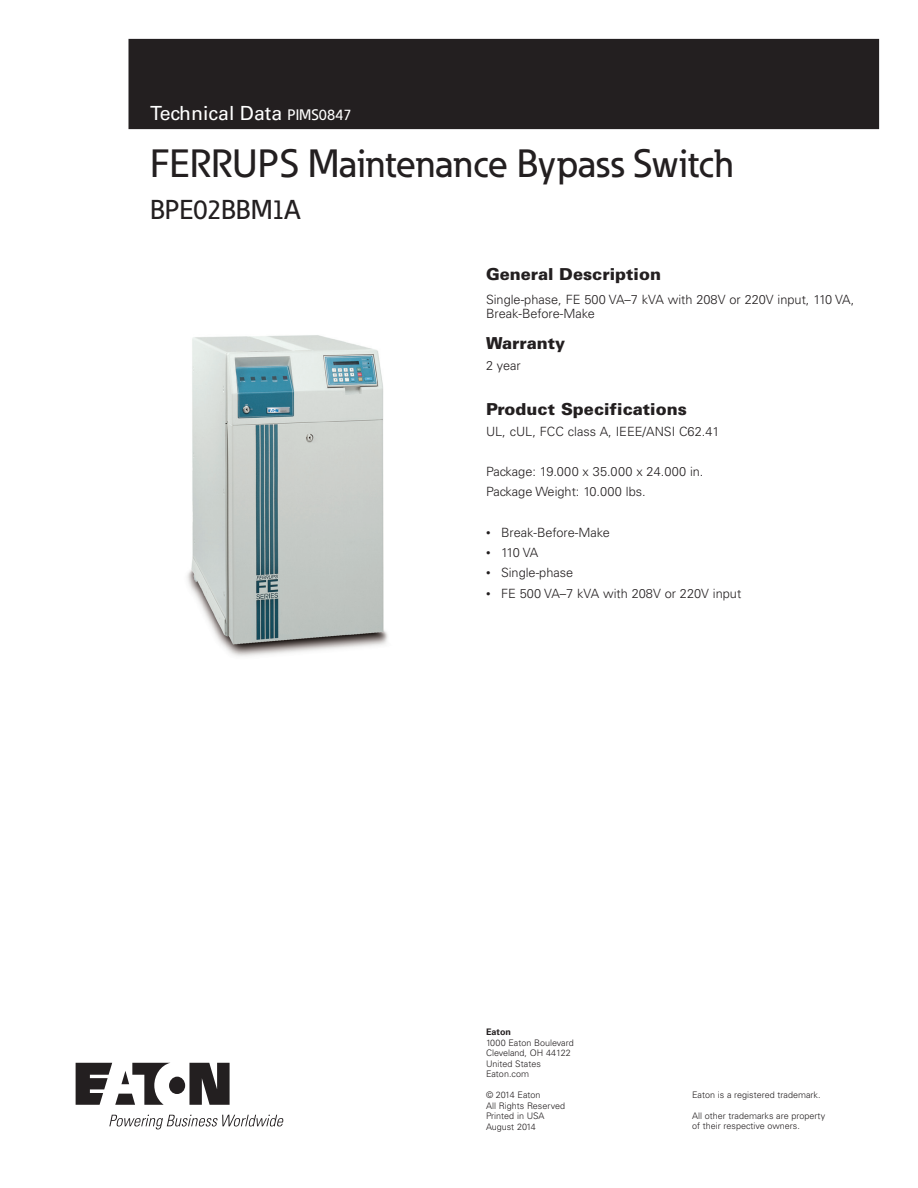
<style>
.page{position:relative;width:918px;height:1188px;background:#fff}
.page>*{position:absolute;margin:0;border:0;box-sizing:border-box;transform-origin:0 0}
._00_Product{font:500 39px "Eaton";color:#231f20}
._00_Product-2{font:500 27px "Eaton";letter-spacing:-.01em;color:#231f20}
._00_Application{font:19.5px "Univers LT Std";color:#fff}
._02_Body{font:900 16.5px "Univers LT Std";color:#231f20}
._01_Head1{font:900 16.5px "Univers LT Std";color:#231f20}
._02_Body_Last{font:300 12.75px/14.2px "Univers LT Std";color:#231f20}
._02_Body-2{font:300 12.75px "Univers LT Std";color:#231f20}
._12_Backpage_Body{font:300 9px/10.5px "Univers LT Std";color:#231f20}
._12_Backpage_Body-2{font:700 9px "Univers LT Std";color:#231f20}
.s1{font-family:"Eaton";font-weight:500;font-size:15px}
.s2{font-size:9px}
</style>
<div class="page">
<div style="left:129px;top:39px;width:750px;height:90px;background:#231f20"></div>
<svg style="left:76px;top:1063px;width:154px;height:42px"></svg>
<svg style="left:109px;top:1115px;width:175px;height:14px"></svg>
<img style="left:187px;top:335px;width:201px;height:322px">
<p class="_00_Application" style="left:150px;top:102px;width:203px">Technical Data <span class="s1">PIMS0847</span></p>
<p class="_00_Product" style="left:150px;top:139px;width:585px">FERRUPS Maintenance Bypass Switch</p>
<p class="_00_Product-2" style="left:150px;top:193px;width:152px">BPE02BBM1A</p>
<p class="_01_Head1" style="left:486px;top:264px;width:177px">General Description</p>
<p class="_02_Body_Last" style="left:486px;top:292px;width:370px">Single-phase, FE 500 VA–7 kVA with 208V or 220V input, 110 VA,<br>Break-Before-Make</p>
<p class="_02_Body" style="left:486px;top:333px;width:81px">Warranty</p>
<p class="_02_Body-2" style="left:486px;top:357px;width:36px">2 year</p>
<p class="_02_Body" style="left:486px;top:399px;width:202px">Product Specifications</p>
<p class="_02_Body-2" style="left:486px;top:423px;width:235px">UL, cUL, FCC class A, IEEE/ANSI C62.41</p>
<p class="_02_Body-2" style="left:486px;top:464px;width:219px">Package: 19.000 x 35.000 x 24.000 in.</p>
<p class="_02_Body-2" style="left:486px;top:484px;width:161px">Package Weight: 10.000 lbs.</p>
<p class="_02_Body_Last" style="left:486px;top:525px;width:126px"><span class="s2">•</span> Break-Before-Make</p>
<p class="_02_Body_Last" style="left:486px;top:546px;width:54px"><span class="s2">•</span> 110 VA</p>
<p class="_02_Body_Last" style="left:486px;top:566px;width:89px"><span class="s2">•</span> Single-phase</p>
<p class="_02_Body_Last" style="left:486px;top:586px;width:257px"><span class="s2">•</span> FE 500 VA–7 kVA with 208V or 220V input</p>
<p class="_12_Backpage_Body-2" style="left:486px;top:1027px;width:27px">Eaton</p>
<p class="_12_Backpage_Body" style="left:486px;top:1037px;width:89px">1000 Eaton Boulevard</p>
<p class="_12_Backpage_Body" style="left:486px;top:1048px;width:86px">Cleveland, OH 44122</p>
<p class="_12_Backpage_Body" style="left:486px;top:1058px;width:56px">United States</p>
<p class="_12_Backpage_Body" style="left:486px;top:1069px;width:45px">Eaton.com</p>
<p class="_12_Backpage_Body" style="left:486px;top:1090px;width:56px">© 2014 Eaton</p>
<p class="_12_Backpage_Body" style="left:486px;top:1100px;width:81px">All Rights Reserved</p>
<p class="_12_Backpage_Body" style="left:486px;top:1111px;width:60px">Printed in USA</p>
<p class="_12_Backpage_Body" style="left:486px;top:1121px;width:51px">August 2014</p>
<p class="_12_Backpage_Body" style="left:692px;top:1090px;width:130px">Eaton is a registered trademark.</p>
<p class="_12_Backpage_Body" style="left:692px;top:1111px;width:135px">All other trademarks are property of their respective owners.</p>
</div>
